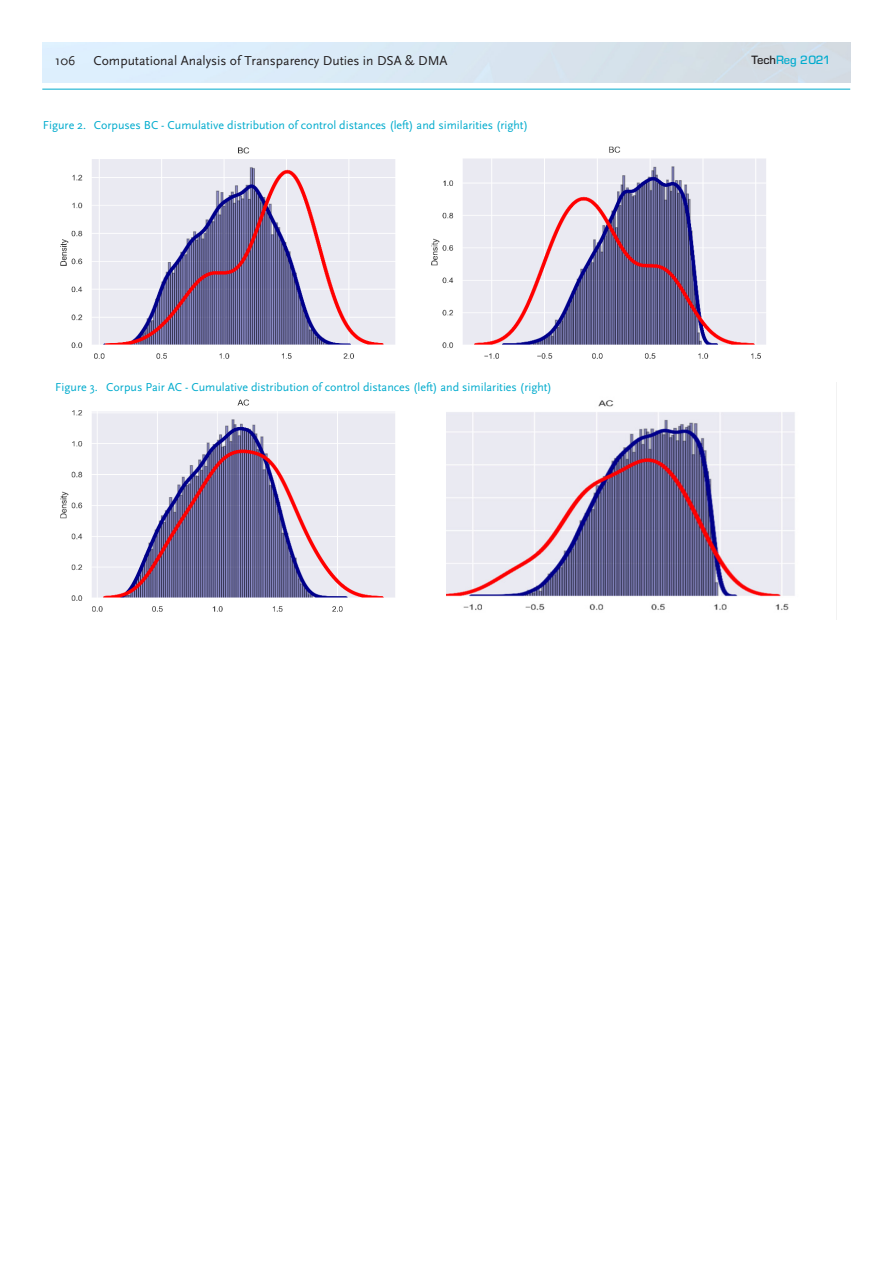
<style>
.page{position:relative;width:893px;height:1263px;background:#fff}
.page>*{position:absolute;margin:0;border:0;box-sizing:border-box;transform-origin:0 0}
.t1{font:13.5px "Scala Sans";color:#231f20}
.t2{font:500 12.6px "Eurostile";color:#00abcd}
.table_caption{font:12px "Scala Sans";color:#00abcd}
.s1{color:#231f20}
</style>
<div class="page">
<hr style="left:42px;top:89px;width:808px;height:1px;background:#00abcd">
<img style="left:60px;top:147px;width:335px;height:212px">
<img style="left:60px;top:399px;width:335px;height:213px">
<img style="left:431px;top:146px;width:335px;height:213px">
<img style="left:446px;top:382px;width:391px;height:237px">
<p class="t1" style="left:55px;top:54px;width:22px">106</p>
<p class="t1" style="left:94px;top:54px;width:356px">Computational Analysis of Transparency Duties in DSA &amp; DMA</p>
<p class="t2" style="left:752px;top:51px;width:80px"><span class="s1">Tech</span>Reg 2021</p>
<p class="table_caption" style="left:43px;top:119px;width:487px">Figure 2. Corpuses BC - Cumulative distribution of control distances (left) and similarities (right)</p>
<p class="table_caption" style="left:55px;top:381px;width:498px">Figure 3. Corpus Pair AC - Cumulative distribution of control distances (left) and similarities (right)</p>
</div>
